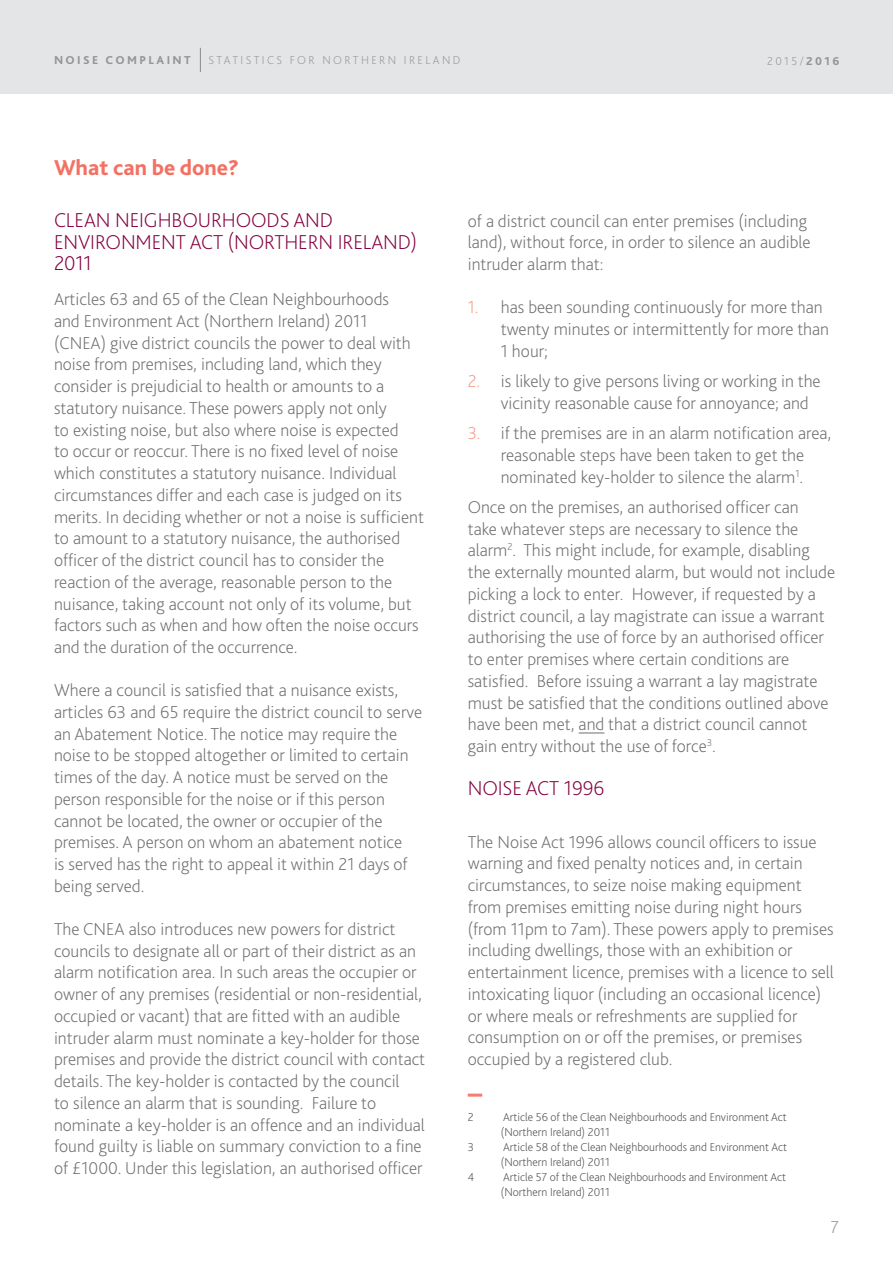
<style>
.page{position:relative;width:893px;height:1263px;background:#fff}
.page>*{position:absolute;margin:0;border:0;box-sizing:border-box;transform-origin:0 0}
.main_headings{font:800 22.5px "Bliss 2";color:#f37163}
.SUB_TITLE_CAPS{font:200 21px/21.8px "Bliss 2";letter-spacing:-.005em;color:#83003f}
.Body{font:200 18px/21.8px "Bliss 2";color:#6d6e71}
.t1{font:200 18px "Bliss 2";color:#939598}
.footnotes{font:200 12px "Bliss 2";color:#4d4d4f}
.t2{font:200 12px "Bliss 2";letter-spacing:.2em;color:#939598}
.t3{font:800 12px "Bliss 2";letter-spacing:.2em;color:#939598}
.s1{font-weight:800}
.s2{color:#f69987}
</style>
<div class="page">
<div style="left:0;top:0;width:893px;height:94px;background:#e4e5e6"></div>
<svg style="left:579px;top:732px;width:25px;height:1px"></svg>
<hr style="left:468px;top:1094px;width:14px;height:3px;background:#f37163">
<svg style="left:200px;top:48px;width:1px;height:24px"></svg>
<p class="t3" style="left:54px;top:52px;width:138px">NOISE COMPLAINT</p>
<p class="t2" style="left:208px;top:52px;width:254px">STATISTICS FOR NORTHERN IRELAND</p>
<p class="t2" style="left:767px;top:53px;width:74px">2015/<span class="s1">2016</span></p>
<p class="main_headings" style="left:54px;top:154px;width:187px">What can be done?</p>
<p class="SUB_TITLE_CAPS" style="left:54px;top:209px;width:365px">CLEAN NEIGHBOURHOODS AND<br>ENVIRONMENT ACT (NORTHERN IRELAND)<br>2011</p>
<p class="Body" style="left:54px;top:288px;width:372px">Articles 63 and 65 of the Clean Neighbourhoods<br>and Environment Act (Northern Ireland) 2011<br>(CNEA) give district councils the power to deal with noise from premises, including land, which they consider is prejudicial to health or amounts to a statutory nuisance. These powers apply not only<br>to existing noise, but also where noise is expected<br>to occur or reoccur. There is no fixed level of noise which constitutes a statutory nuisance. Individual circumstances differ and each case is judged on its merits. In deciding whether or not a noise is sufficient to amount to a statutory nuisance, the authorised officer of the district council has to consider the reaction of the average, reasonable person to the nuisance, taking account not only of its volume, but factors such as when and how often the noise occurs and the duration of the occurrence.</p>
<p class="Body" style="left:54px;top:679px;width:370px">Where a council is satisfied that a nuisance exists, articles 63 and 65 require the district council to serve an Abatement Notice. The notice may require the noise to be stopped altogether or limited to certain times of the day. A notice must be served on the person responsible for the noise or if this person cannot be located, the owner or occupier of the premises. A person on whom an abatement notice<br>is served has the right to appeal it within 21 days of being served.</p>
<p class="Body" style="left:54px;top:917px;width:373px">The CNEA also introduces new powers for district councils to designate all or part of their district as an alarm notification area. In such areas the occupier or owner of any premises (residential or non-residential, occupied or vacant) that are fitted with an audible intruder alarm must nominate a key-holder for those premises and provide the district council with contact details. The key-holder is contacted by the council<br>to silence an alarm that is sounding. Failure to nominate a key-holder is an offence and an individual found guilty is liable on summary conviction to a fine of £1000. Under this legislation, an authorised officer</p>
<p class="Body" style="left:468px;top:209px;width:344px">of a district council can enter premises (including land), without force, in order to silence an audible intruder alarm that:</p>
<p class="Body" style="left:501px;top:296px;width:330px;text-indent:-33px"><span class="s2">1.</span> has been sounding continuously for more than twenty minutes or intermittently for more than<br>1 hour;</p>
<p class="Body" style="left:501px;top:370px;width:321px;text-indent:-33px"><span class="s2">2.</span> is likely to give persons living or working in the vicinity reasonable cause for annoyance; and</p>
<p class="Body" style="left:468px;top:422px;width:365px;text-align:center"><span class="s2">3.</span> if the premises are in an alarm notification area, reasonable steps have been taken to get the nominated key-holder to silence the alarm<sup>1</sup>.</p>
<p class="Body" style="left:468px;top:495px;width:369px">Once on the premises, an authorised officer can<br>take whatever steps are necessary to silence the alarm<sup>2</sup>. This might include, for example, disabling the externally mounted alarm, but would not include picking a lock to enter. However, if requested by a district council, a lay magistrate can issue a warrant authorising the use of force by an authorised officer to enter premises where certain conditions are satisfied. Before issuing a warrant a lay magistrate must be satisfied that the conditions outlined above have been met, and that a district council cannot gain entry without the use of force<sup>3</sup>.</p>
<p class="SUB_TITLE_CAPS" style="left:468px;top:777px;width:138px">NOISE ACT 1996</p>
<p class="Body" style="left:468px;top:830px;width:368px">The Noise Act 1996 allows council officers to issue warning and fixed penalty notices and, in certain circumstances, to seize noise making equipment from premises emitting noise during night hours (from 11pm to 7am). These powers apply to premises including dwellings, those with an exhibition or entertainment licence, premises with a licence to sell intoxicating liquor (including an occasional licence) or where meals or refreshments are supplied for consumption on or off the premises, or premises occupied by a registered club.</p>
<p class="footnotes" style="left:468px;top:1109px;width:7px">2</p>
<p class="footnotes" style="left:503px;top:1109px;width:285px">Article 56 of the Clean Neighbourhoods and Environment Act</p>
<p class="footnotes" style="left:501px;top:1124px;width:111px">(Northern Ireland) 2011</p>
<p class="footnotes" style="left:468px;top:1139px;width:8px">3</p>
<p class="footnotes" style="left:503px;top:1139px;width:286px">Article 58 of the Clean Neighbourhoods and Environment Act</p>
<p class="footnotes" style="left:501px;top:1154px;width:111px">(Northern Ireland) 2011</p>
<p class="footnotes" style="left:468px;top:1169px;width:8px">4</p>
<p class="footnotes" style="left:503px;top:1169px;width:285px">Article 57 of the Clean Neighbourhoods and Environment Act</p>
<p class="footnotes" style="left:501px;top:1184px;width:111px">(Northern Ireland) 2011</p>
<p class="t1" style="left:831px;top:1215px;width:10px">7</p>
</div>
